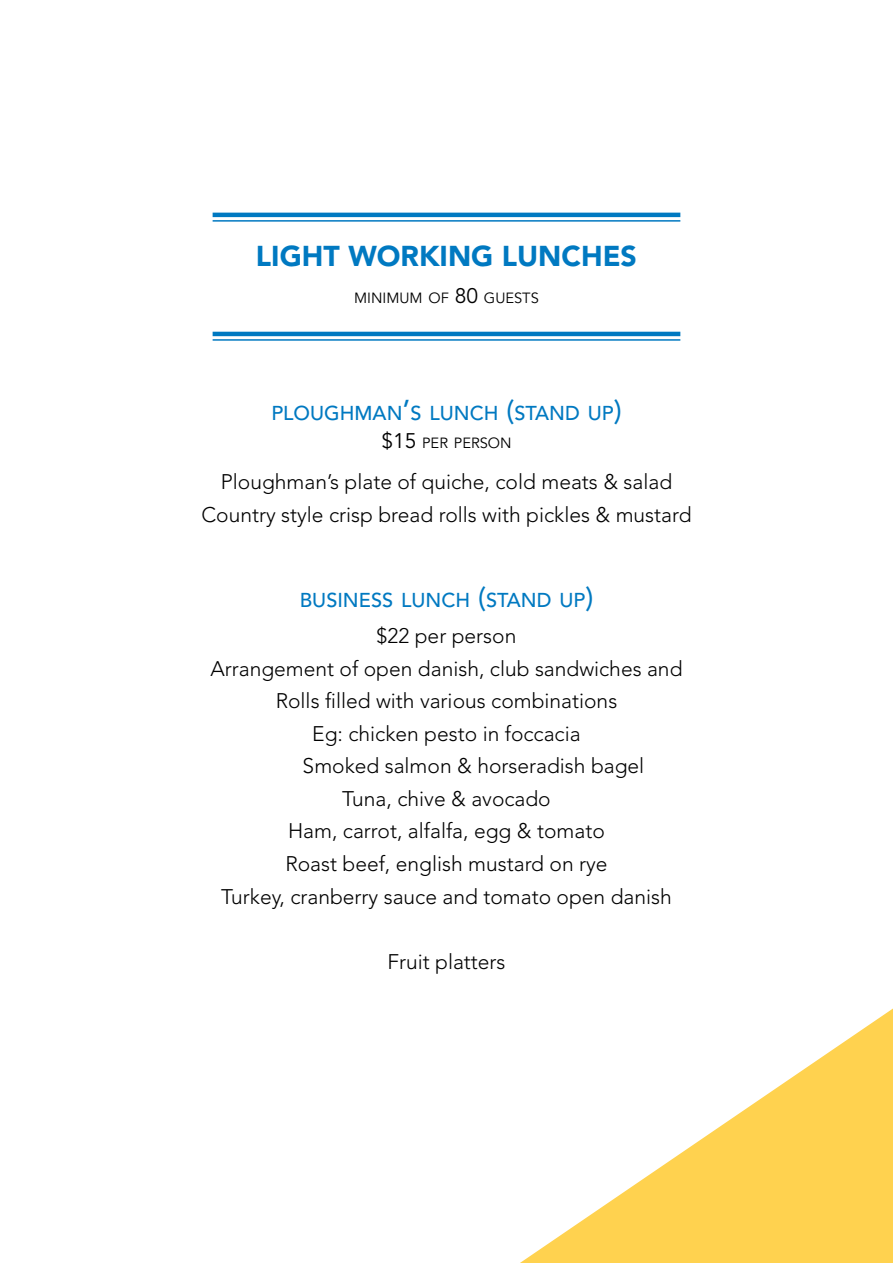
<style>
.page{position:relative;width:893px;height:1263px;background:#fff}
.page>*{position:absolute;margin:0;border:0;box-sizing:border-box;transform-origin:0 0}
.t1{font:900 28.5px "Avenir LT Std";color:#0079c1}
.t2{font:300 21px/32.5px "Avenir LT Std";color:#000;text-align:center}
.t3{font:500 19.95px "Avenir LT Std";color:#0079c1}
.t4{font:14.7px "Avenir LT Std";color:#000}
.s1{font-size:21px}
.s2{font-size:28.5px}
</style>
<div class="page">
<svg style="left:520px;top:1008px;width:373px;height:255px"></svg>
<hr style="left:213px;top:213px;width:467px;height:4px;background:#0079c1">
<hr style="left:213px;top:220px;width:467px;height:2px;background:#0079c1">
<hr style="left:213px;top:332px;width:467px;height:4px;background:#0079c1">
<hr style="left:213px;top:339px;width:467px;height:2px;background:#0079c1">
<h1 class="t1" style="left:256px;top:239px;width:382px">LIGHT WORKING LUNCHES</h1>
<p class="t4" style="left:354px;top:289px;width:186px">MINIMUM OF <span class="s1">80</span> GUESTS</p>
<p class="t3" style="left:271px;top:402px;width:352px">PLOUGHMAN<span class="s2">’</span>S LUNCH <span class="s2">(</span>STAND UP<span class="s2">)</span></p>
<p class="t4" style="left:381px;top:435px;width:132px"><span class="s1">$15</span> PER PERSON</p>
<p class="t2" style="left:201px;top:466px;width:492px">Ploughman’s plate of quiche, cold meats &amp; salad<br>Country style crisp bread rolls with pickles &amp; mustard</p>
<p class="t3" style="left:300px;top:588px;width:295px">BUSINESS LUNCH <span class="s2">(</span>STAND UP<span class="s2">)</span></p>
<p class="t2" style="left:377px;top:620px;width:141px">$22 per person</p>
<p class="t2" style="left:210px;top:652px;width:473px">Arrangement of open danish, club sandwiches and</p>
<p class="t2" style="left:276px;top:685px;width:343px">Rolls filled with various combinations</p>
<p class="t2" style="left:312px;top:717px;width:270px">Eg: chicken pesto in foccacia</p>
<p class="t2" style="left:303px;top:750px;width:343px">Smoked salmon &amp; horseradish bagel</p>
<p class="t2" style="left:342px;top:782px;width:210px">Tuna, chive &amp; avocado</p>
<p class="t2" style="left:288px;top:815px;width:318px">Ham, carrot, alfalfa, egg &amp; tomato</p>
<p class="t2" style="left:285px;top:847px;width:324px">Roast beef, english mustard on rye</p>
<p class="t2" style="left:221px;top:880px;width:452px">Turkey, cranberry sauce and tomato open danish</p>
<p class="t2" style="left:387px;top:945px;width:120px">Fruit platters</p>
</div>
